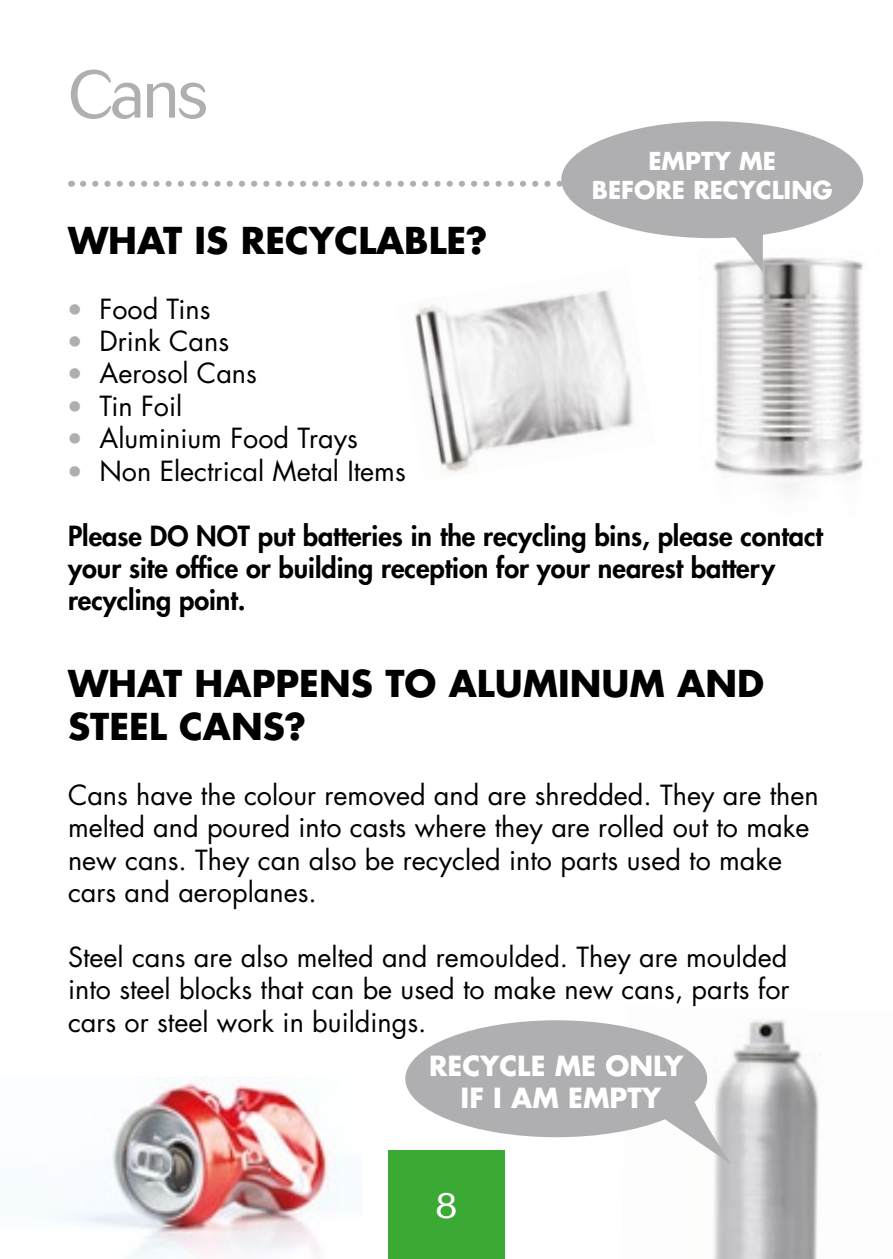
<style>
.page{position:relative;width:893px;height:1259px;background:#fff}
.page>*{position:absolute;margin:0;border:0;box-sizing:border-box;transform-origin:0 0}
.t1{font:300 66px "Cosmos BQ";color:#afafb1}
.t2{font:700 36px/43.2px "Futura";color:#000}
.t3{font:300 36px "Cosmos BQ";color:#fff}
.t4{font:27px/32.4px "Futura";color:#000}
.t5{font:800 27px/32.4px "Futura";color:#000}
.t6{font:700 27px/32.4px "Futura";color:#fff;text-align:center}
.t7{font:700 24px/28.8px "Futura";color:#fff;text-align:center}
.s1{color:#afafb1}
</style>
<div class="page">
<img style="left:621px;top:1020px;width:198px;height:239px">
<div style="left:388px;top:1151px;width:117px;height:108px;background:#3aaa35"></div>
<img style="left:62px;top:1076px;width:280px;height:183px">
<img style="left:415px;top:290px;width:219px;height:184px">
<div style="left:405px;top:1020px;width:302px;height:117px;background:#afafb1;border-radius:50%"></div>
<svg style="left:631px;top:1074px;width:100px;height:90px"></svg>
<svg style="left:83px;top:181px;width:479px;height:6px"></svg>
<img style="left:684px;top:231px;width:179px;height:261px">
<div style="left:561px;top:121px;width:302px;height:117px;background:#afafb1;border-radius:50%"></div>
<svg style="left:719px;top:235px;width:44px;height:37px"></svg>
<h1 class="t1" style="left:68px;top:57px;width:141px">Cans</h1>
<h2 class="t2" style="left:68px;top:218px;width:421px">WHAT IS RECYCLABLE?</h2>
<p class="t4" style="left:68px;top:293px;width:144px"><span class="s1">●</span> Food Tins</p>
<p class="t4" style="left:68px;top:325px;width:163px"><span class="s1">●</span> Drink Cans</p>
<p class="t4" style="left:68px;top:358px;width:190px"><span class="s1">●</span> Aerosol Cans</p>
<p class="t4" style="left:68px;top:390px;width:116px"><span class="s1">●</span> Tin Foil</p>
<p class="t4" style="left:68px;top:422px;width:291px"><span class="s1">●</span> Aluminium Food Trays</p>
<p class="t4" style="left:68px;top:455px;width:339px"><span class="s1">●</span> Non Electrical Metal Items</p>
<p class="t7" style="left:592px;top:146px;width:242px">EMPTY ME<br>BEFORE RECYCLING</p>
<p class="t5" style="left:68px;top:519px;width:756px">Please DO NOT put batteries in the recycling bins, please contact your site office or building reception for your nearest battery recycling point.</p>
<h2 class="t2" style="left:68px;top:661px;width:698px">WHAT HAPPENS TO ALUMINUM AND<br>STEEL CANS?</h2>
<p class="t4" style="left:68px;top:779px;width:752px">Cans have the colour removed and are shredded. They are then melted and poured into casts where they are rolled out to make new cans. They can also be recycled into parts used to make cars and aeroplanes.</p>
<p class="t4" style="left:68px;top:941px;width:723px;text-align:justify">Steel cans are also melted and remoulded. They are moulded into steel blocks that can be used to make new cans, parts for cars or steel work in buildings.</p>
<p class="t6" style="left:429px;top:1049px;width:256px">RECYCLE ME ONLY<br>IF I AM EMPTY</p>
<h2 class="t3" style="left:435px;top:1185px;width:24px">8</h2>
</div>
